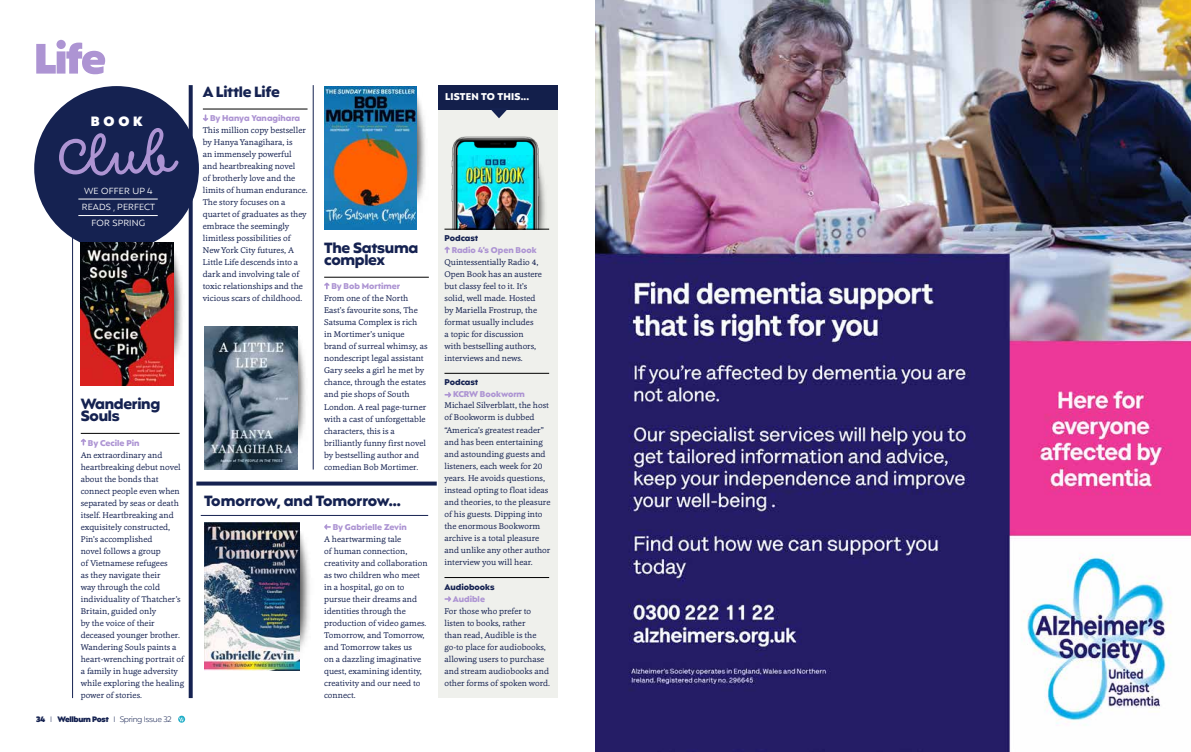
<style>
.page{position:relative;width:1191px;height:752px;background:#fff}
.page>*{position:absolute;margin:0;border:0;box-sizing:border-box;transform-origin:0 0}
.t1{font:55.1px "DO Script Regular";color:#ad94d3}
.t2{font:900 15px/12px "Mangueira Alt";letter-spacing:-.02em;color:#152251}
.t3{font:900 15px "Mangueira Alt";color:#152251}
.t4{font:800 13.7px "Mangueira Alt";color:#fff}
.t5{font:900 10px "Mangueira Alt";letter-spacing:.02em;color:#fff}
.t6{font:9px/16.1px "Mangueira Alt";letter-spacing:.02em;color:#fff;text-align:center}
.t7{font:8.5px/12px "Cassia";color:#152251}
.t8{font:900 8.5px "Mangueira Alt";color:#ad94d3}
.t9{font:900 8.5px "Mangueira Alt";color:#152251}
.t10{font:300 8px "Mangueira Alt";letter-spacing:-.04em;color:#152251}
.s1{font-weight:800}
</style>
<div class="page">
<div style="left:438px;top:85px;width:120px;height:612px;background:#eff0ec"></div>
<svg style="left:178px;top:715px;width:7px;height:7px"></svg>
<hr style="left:81px;top:433px;width:99px;height:1px;background:#000">
<svg style="left:81px;top:438px;width:5px;height:7px"></svg>
<svg style="left:324px;top:524px;width:7px;height:5px"></svg>
<hr style="left:203px;top:109px;width:104px;height:1px;background:#000">
<svg style="left:203px;top:114px;width:5px;height:7px"></svg>
<hr style="left:324px;top:277px;width:105px;height:1px;background:#000">
<svg style="left:324px;top:282px;width:5px;height:7px"></svg>
<hr style="left:72px;top:217px;width:1px;height:480px;background:#152251">
<hr style="left:201px;top:515px;width:227px;height:1px;background:#152251">
<hr style="left:313px;top:85px;width:1px;height:384px;background:#152251">
<svg style="left:189px;top:85px;width:4px;height:612px;background:#26325d"></svg>
<svg style="left:196px;top:481px;width:241px;height:4px"></svg>
<div style="left:438px;top:85px;width:120px;height:25px;background:#152251"></div>
<img style="left:299px;top:524px;width:11px;height:139px">
<img style="left:204px;top:522px;width:95px;height:148px">
<img style="left:298px;top:328px;width:16px;height:129px">
<img style="left:204px;top:326px;width:94px;height:143px">
<img style="left:416px;top:88px;width:10px;height:129px">
<img style="left:324px;top:86px;width:92px;height:143px">
<div style="left:34px;top:86px;width:165px;height:165px;background:#152251;border-radius:50%"></div>
<img style="left:173px;top:244px;width:20px;height:129px">
<img style="left:81px;top:242px;width:92px;height:143px">
<hr style="left:78px;top:199px;width:80px;height:1px;background:#fff">
<hr style="left:78px;top:215px;width:80px;height:1px;background:#fff">
<svg style="left:491px;top:110px;width:16px;height:8px"></svg>
<svg style="left:36px;top:40px;width:69px;height:34px"></svg>
<img style="left:595px;top:0;width:596px;height:751px">
<img style="left:542px;top:176px;width:7px;height:53px">
<img style="left:449px;top:136px;width:93px;height:93px">
<hr style="left:444px;top:229px;width:105px;height:1px;background:#000">
<svg style="left:444px;top:246px;width:6px;height:7px"></svg>
<hr style="left:444px;top:373px;width:105px;height:1px;background:#000">
<svg style="left:444px;top:392px;width:7px;height:5px"></svg>
<hr style="left:444px;top:577px;width:105px;height:1px;background:#000">
<svg style="left:444px;top:596px;width:7px;height:5px"></svg>
<h3 class="t4" style="left:91px;top:113px;width:54px">BOOK</h3>
<h1 class="t1" style="left:57px;top:122px;width:121px">Club</h1>
<p class="t6" style="left:82px;top:184px;width:75px">WE OFFER UP 4<br>READS , PERFECT<br>FOR SPRING</p>
<h2 class="t2" style="left:81px;top:399px;width:81px">Wandering<br>Souls</h2>
<p class="t8" style="left:88px;top:437px;width:53px">By Cecile Pin</p>
<p class="t7" style="left:81px;top:448px;width:105px">An extraordinary and heartbreaking debut novel about the bonds that connect people even when separated by seas or death itself. Heartbreaking and exquisitely constructed,<br>Pin’s accomplished<br>novel follows a group<br>of Vietnamese refugees<br>as they navigate their<br>way through the cold individuality of Thatcher’s<br>Britain, guided only<br>by the voice of their deceased younger brother.<br>Wandering Souls paints a heart-wrenching portrait of a family in huge adversity while exploring the healing power of stories.</p>
<p class="t10" style="left:36px;top:713px;width:137px"><span class="s1">34</span> I <span class="s1">Wellburn Post</span> I Spring Issue 32</p>
<h2 class="t2" style="left:203px;top:87px;width:78px">A Little Life</h2>
<p class="t8" style="left:210px;top:113px;width:92px">By Hanya Yanagihara</p>
<p class="t7" style="left:203px;top:124px;width:106px">This million copy bestseller by Hanya Yanagihara, is<br>an immensely powerful and heartbreaking novel<br>of brotherly love and the limits of human endurance.<br>The story focuses on a quartet of graduates as they embrace the seemingly limitless possibilities of<br>New York City futures, A<br>Little Life descends into a dark and involving tale of toxic relationships and the vicious scars of childhood.</p>
<h2 class="t2" style="left:324px;top:243px;width:96px">The Satsuma complex</h2>
<p class="t8" style="left:331px;top:281px;width:70px">By Bob Mortimer</p>
<p class="t7" style="left:324px;top:292px;width:105px">From one of the North<br>East’s favourite sons, The<br>Satsuma Complex is rich<br>in Mortimer’s unique brand of surreal whimsy, as nondescript legal assistant<br>Gary seeks a girl he met by chance, through the estates and pie shops of South<br>London. A real page-turner with a cast of unforgettable characters, this is a brilliantly funny first novel by bestselling author and comedian Bob Mortimer.</p>
<h2 class="t3" style="left:204px;top:490px;width:198px">Tomorrow, and Tomorrow...</h2>
<p class="t8" style="left:333px;top:521px;width:76px">By Gabrielle Zevin</p>
<p class="t7" style="left:324px;top:532px;width:105px">A heartwarming tale<br>of human connection, creativity and collaboration as two children who meet in a hospital, go on to pursue their dreams and identities through the production of video games.<br>Tomorrow, and Tomorrow, and Tomorrow takes us<br>on a dazzling imaginative quest, examining identity, creativity and our need to connect.</p>
<p class="t5" style="left:445px;top:90px;width:86px">LISTEN TO THIS...</p>
<p class="t9" style="left:444px;top:233px;width:35px">Podcast</p>
<p class="t8" style="left:452px;top:245px;width:86px">Radio 4’s Open Book</p>
<p class="t7" style="left:444px;top:256px;width:99px">Quintessentially Radio 4,<br>Open Book has an austere but classy feel to it. It’s solid, well made. Hosted by Mariella Frostrup, the format usually includes<br>a topic for discussion with bestselling authors, interviews and news.</p>
<p class="t9" style="left:444px;top:377px;width:35px">Podcast</p>
<p class="t8" style="left:453px;top:389px;width:73px">KCRW Bookworm</p>
<p class="t7" style="left:444px;top:399px;width:107px">Michael Silverblatt, the host of Bookworm is dubbed “America’s greatest reader” and has been entertaining and astounding guests and listeners, each week for 20 years. He avoids questions, instead opting to float ideas and theories, to the pleasure of his guests. Dipping into the enormous Bookworm archive is a total pleasure and unlike any other author interview you will hear.</p>
<p class="t9" style="left:444px;top:581px;width:52px">Audiobooks</p>
<p class="t8" style="left:453px;top:593px;width:34px">Audible</p>
<p class="t7" style="left:444px;top:604px;width:107px">For those who prefer to listen to books, rather<br>than read, Audible is the go-to place for audiobooks, allowing users to purchase and stream audiobooks and other forms of spoken word.</p>
</div>
